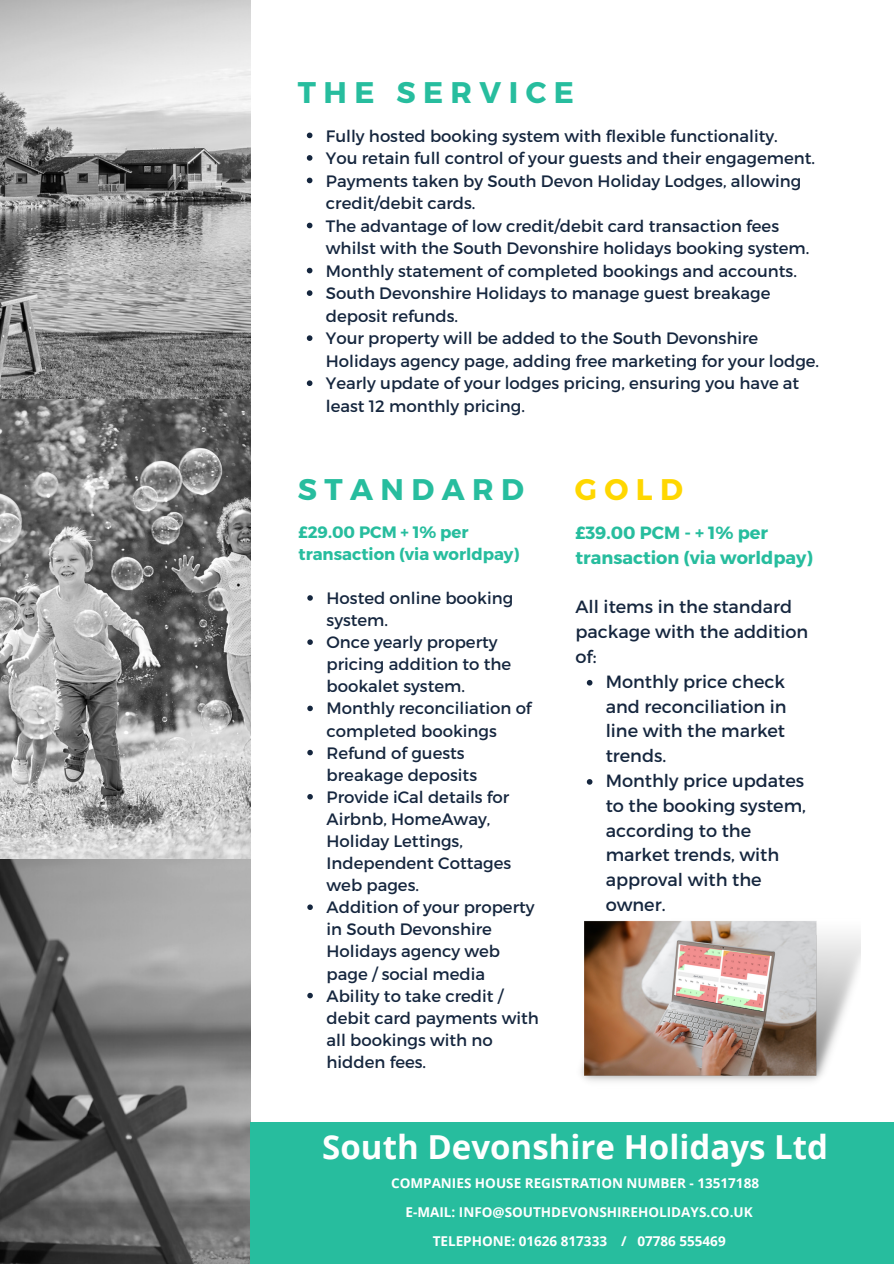
<style>
.page{position:relative;width:894px;height:1264px;background:#fff}
.page>*{position:absolute;margin:0;border:0;box-sizing:border-box;transform-origin:0 0}
.t1{font:700 33px "Open Sans";color:#fff}
.t2{font:700 29.85px "Montserrat";letter-spacing:.25em;color:#27bd9e}
.t3{font:700 29.85px "Montserrat";color:#ffd700}
.t4{font:17.7px/24.8px "Montserrat";color:#15263e}
.t5{font:700 17.7px/24.8px "Montserrat";color:#27bd9e}
.t6{font:16.5px/22px "Montserrat";color:#15263e}
.t7{font:700 16.5px/22px "Montserrat";color:#27bd9e}
.t8{font:700 13.5px "Open Sans";color:#fff}
</style>
<div class="page">
<img style="left:0;top:0;width:250px;height:1263px">
<img style="left:581px;top:921px;width:278px;height:161px">
<svg style="left:307px;top:595px;width:6px;height:5px"></svg>
<svg style="left:307px;top:639px;width:6px;height:6px"></svg>
<svg style="left:307px;top:705px;width:6px;height:6px"></svg>
<svg style="left:307px;top:749px;width:6px;height:6px"></svg>
<svg style="left:307px;top:794px;width:6px;height:5px"></svg>
<svg style="left:307px;top:904px;width:6px;height:6px"></svg>
<svg style="left:307px;top:992px;width:6px;height:6px"></svg>
<svg style="left:307px;top:133px;width:5px;height:5px"></svg>
<svg style="left:307px;top:155px;width:5px;height:6px"></svg>
<svg style="left:307px;top:178px;width:5px;height:5px"></svg>
<svg style="left:307px;top:223px;width:5px;height:5px"></svg>
<svg style="left:307px;top:268px;width:5px;height:5px"></svg>
<svg style="left:307px;top:290px;width:5px;height:6px"></svg>
<svg style="left:307px;top:335px;width:5px;height:6px"></svg>
<svg style="left:307px;top:380px;width:5px;height:6px"></svg>
<svg style="left:586px;top:680px;width:6px;height:5px"></svg>
<svg style="left:586px;top:779px;width:6px;height:5px"></svg>
<div style="left:250px;top:1122px;width:643px;height:141px;background:#27bd9e"></div>
<p class="t2" style="left:298px;top:73px;width:277px">THE SERVICE</p>
<p class="t6" style="left:326px;top:124px;width:453px">Fully hosted booking system with flexible functionality.</p>
<p class="t6" style="left:326px;top:146px;width:490px">You retain full control of your guests and their engagement.</p>
<p class="t6" style="left:326px;top:169px;width:477px;line-height:22.5px">Payments taken by South Devon Holiday Lodges, allowing credit/debit cards.</p>
<p class="t6" style="left:326px;top:214px;width:485px;line-height:22.5px">The advantage of low credit/debit card transaction fees whilst with the South Devonshire holidays booking system.</p>
<p class="t6" style="left:326px;top:259px;width:472px">Monthly statement of completed bookings and accounts.</p>
<p class="t6" style="left:326px;top:281px;width:446px;line-height:22.5px">South Devonshire Holidays to manage guest breakage deposit refunds.</p>
<p class="t6" style="left:326px;top:326px;width:494px;line-height:22.5px">Your property will be added to the South Devonshire<br>Holidays agency page, adding free marketing for your lodge.</p>
<p class="t6" style="left:326px;top:371px;width:475px;line-height:22.5px">Yearly update of your lodges pricing, ensuring you have at least 12 monthly pricing.</p>
<p class="t2" style="left:298px;top:469px;width:228px">STANDARD</p>
<p class="t7" style="left:298px;top:520px;width:222px">£29.00 PCM + 1% per transaction (via worldpay)</p>
<p class="t6" style="left:326px;top:586px;width:188px">Hosted online booking system.</p>
<p class="t6" style="left:326px;top:630px;width:186px">Once yearly property pricing addition to the bookalet system.</p>
<p class="t6" style="left:326px;top:696px;width:206px">Monthly reconciliation of completed bookings</p>
<p class="t6" style="left:326px;top:741px;width:152px">Refund of guests breakage deposits</p>
<p class="t6" style="left:326px;top:785px;width:186px">Provide iCal details for<br>Airbnb, HomeAway,<br>Holiday Lettings,<br>Independent Cottages web pages.</p>
<p class="t6" style="left:326px;top:895px;width:209px">Addition of your property in South Devonshire<br>Holidays agency web page / social media</p>
<p class="t6" style="left:326px;top:983px;width:214px">Ability to take credit / debit card payments with all bookings with no hidden fees.</p>
<p class="t3" style="left:574px;top:469px;width:110px">GOLD</p>
<p class="t5" style="left:575px;top:519px;width:238px">£39.00 PCM - + 1% per transaction (via worldpay)</p>
<p class="t4" style="left:575px;top:594px;width:234px">All items in the standard package with the addition of:</p>
<p class="t4" style="left:605px;top:668px;width:182px;text-align:justify">Monthly price check and reconciliation in line with the market trends.</p>
<p class="t4" style="left:605px;top:767px;width:202px">Monthly price updates to the booking system, according to the market trends, with approval with the owner.</p>
<p class="t1" style="left:322px;top:1123px;width:507px">South Devonshire Holidays Ltd</p>
<p class="t8" style="left:391px;top:1173px;width:369px">COMPANIES HOUSE REGISTRATION NUMBER - 13517188</p>
<p class="t8" style="left:405px;top:1202px;width:348px">E-MAIL: INFO@SOUTHDEVONSHIREHOLIDAYS.CO.UK</p>
<p class="t8" style="left:432px;top:1231px;width:294px">TELEPHONE: 01626 817333 / 07786 555469</p>
</div>
